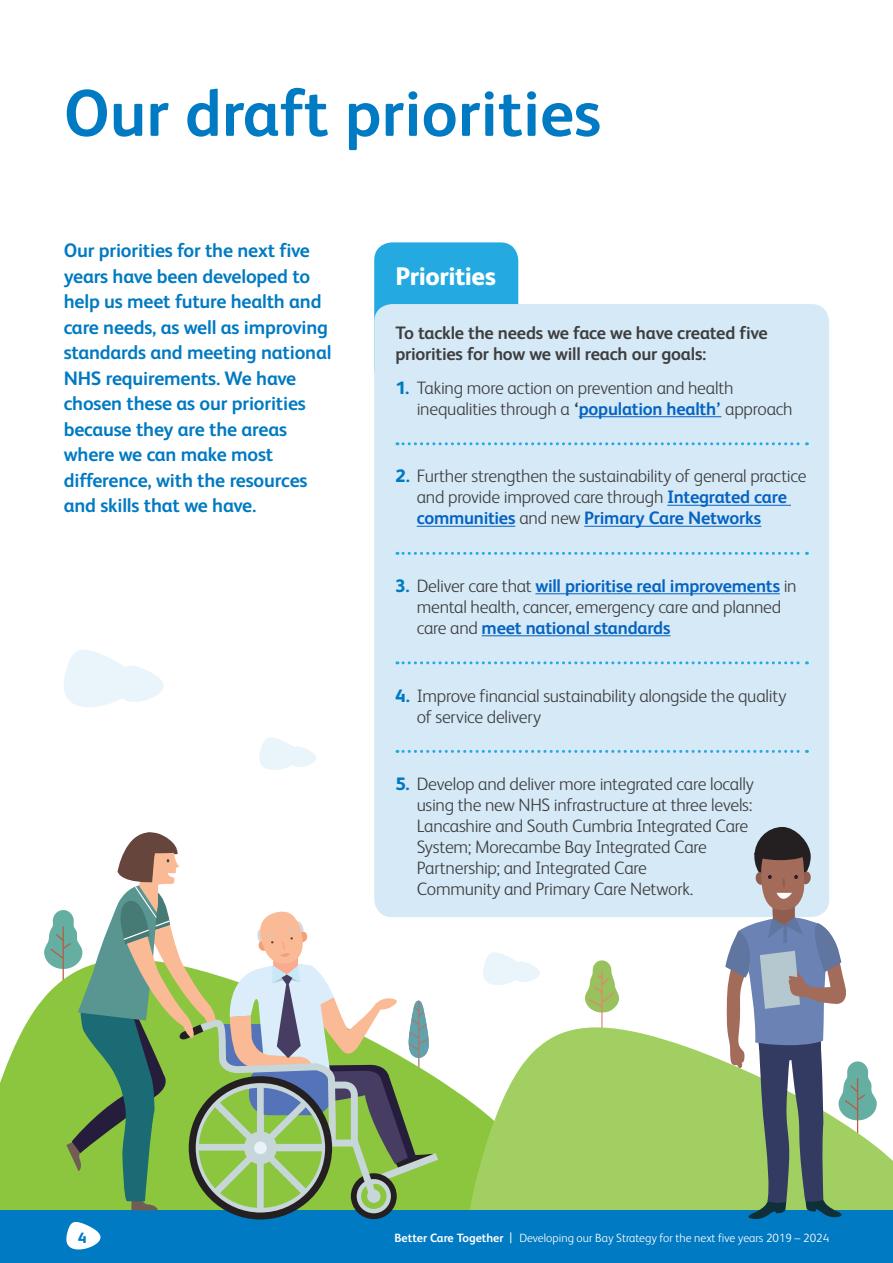
<style>
.page{position:relative;width:893px;height:1263px;background:#fff}
.page>*{position:absolute;margin:0;border:0;box-sizing:border-box;transform-origin:0 0}
.t1{font:700 66px "FS Albert";color:#007ac2}
.bullets{font:800 25.5px "FS Albert";letter-spacing:-.02em;color:#fff}
.first_para{font:700 19.5px/25.5px "FS Albert";letter-spacing:-.01em;color:#007ac2}
.t2{font:300 18px/21px "FS Albert";letter-spacing:-.015em;color:#3e3e3f}
.body{font:700 18px/21px "FS Albert";letter-spacing:-.015em;color:#3e3e3f}
.body-2{font:800 15px "FS Albert";color:#007ac2}
.t3{font:300 12px "FS Albert";color:#fff}
.t4{font:700 12px "FS Albert";color:#fff}
.s1{font-weight:800;color:#007ac2}
.s2{font-weight:700}
.s3{font-weight:700;color:#0563c1}
.s4{font-weight:300;font-size:15px}
</style>
<div class="page">
<svg style="left:585px;top:960px;width:35px;height:67px"></svg>
<svg style="left:0;top:998px;width:465px;height:212px;fill:#8bc63e"></svg>
<div style="left:374px;top:242px;width:144px;height:145px;background:#24aae1;border-radius:18px"></div>
<svg style="left:465px;top:1027px;width:428px;height:183px;fill:#a2cf62"></svg>
<div style="left:0;top:1210px;width:893px;height:53px;background:#007ac2"></div>
<div style="left:374px;top:304px;width:455px;height:613px;background:#d6e9f7;border-radius:18px"></div>
<hr style="left:579px;top:416px;width:142px;height:1px;background:#0563c1">
<svg style="left:397px;top:442px;width:410px;height:3px"></svg>
<hr style="left:667px;top:505px;width:124px;height:1px;background:#0563c1">
<hr style="left:417px;top:526px;width:98px;height:1px;background:#0563c1">
<hr style="left:584px;top:526px;width:177px;height:1px;background:#0563c1">
<svg style="left:397px;top:552px;width:410px;height:3px"></svg>
<hr style="left:535px;top:593px;width:245px;height:1px;background:#0563c1">
<hr style="left:482px;top:635px;width:189px;height:1px;background:#0563c1">
<svg style="left:397px;top:661px;width:410px;height:3px"></svg>
<svg style="left:397px;top:750px;width:410px;height:3px"></svg>
<svg style="left:44px;top:832px;width:394px;height:417px"></svg>
<svg style="left:754px;top:827px;width:57px;height:59px"></svg>
<svg style="left:725px;top:831px;width:152px;height:388px"></svg>
<svg style="left:64px;top:650px;width:100px;height:57px"></svg>
<svg style="left:259px;top:737px;width:57px;height:33px"></svg>
<svg style="left:483px;top:952px;width:57px;height:33px"></svg>
<p class="t1" style="left:64px;top:75px;width:539px">Our draft priorities</p>
<p class="first_para" style="left:64px;top:238px;width:269px">Our priorities for the next five years have been developed to help us meet future health and care needs, as well as improving standards and meeting national<br>NHS requirements. We have chosen these as our priorities because they are the areas where we can make most difference, with the resources and skills that we have.</p>
<p class="bullets" style="left:395px;top:261px;width:102px">Priorities</p>
<p class="body" style="left:395px;top:322px;width:374px">To tackle the needs we face we have created five priorities for how we will reach our goals:</p>
<p class="t2" style="left:417px;top:377px;width:377px;text-indent:-21px"><span class="s1">1.</span> Taking more action on prevention and health inequalities through a <span class="s2">‘</span><span class="s3">population health’</span> approach</p>
<p class="t2" style="left:417px;top:466px;width:391px;text-indent:-21px"><span class="s1">2.</span> Further strengthen the sustainability of general practice and provide improved care through <span class="s3">Integrated care communities</span> and new <span class="s3">Primary Care Networks</span></p>
<p class="t2" style="left:417px;top:575px;width:381px;text-indent:-21px"><span class="s1">3.</span> Deliver care that <span class="s3">will prioritise real improvements</span> in mental health, cancer, emergency care and planned care and <span class="s3">meet national standards</span></p>
<p class="t2" style="left:417px;top:685px;width:371px;text-indent:-21px"><span class="s1">4.</span> Improve financial sustainability alongside the quality of service delivery</p>
<p class="t2" style="left:417px;top:773px;width:339px;text-indent:-21px"><span class="s1">5.</span> Develop and deliver more integrated care locally using the new NHS infrastructure at three levels:<br>Lancashire and South Cumbria Integrated Care System; Morecambe Bay Integrated Care Partnership; and Integrated Care<br>Community and Primary Care Network.</p>
<p class="body-2" style="left:78px;top:1228px;width:10px">4</p>
<p class="t3" style="left:519px;top:1230px;width:311px">Developing our Bay Strategy for the next five years 2019 – 2024</p>
<p class="t4" style="left:394px;top:1230px;width:119px">Better Care Together <span class="s4">|</span></p>
</div>
